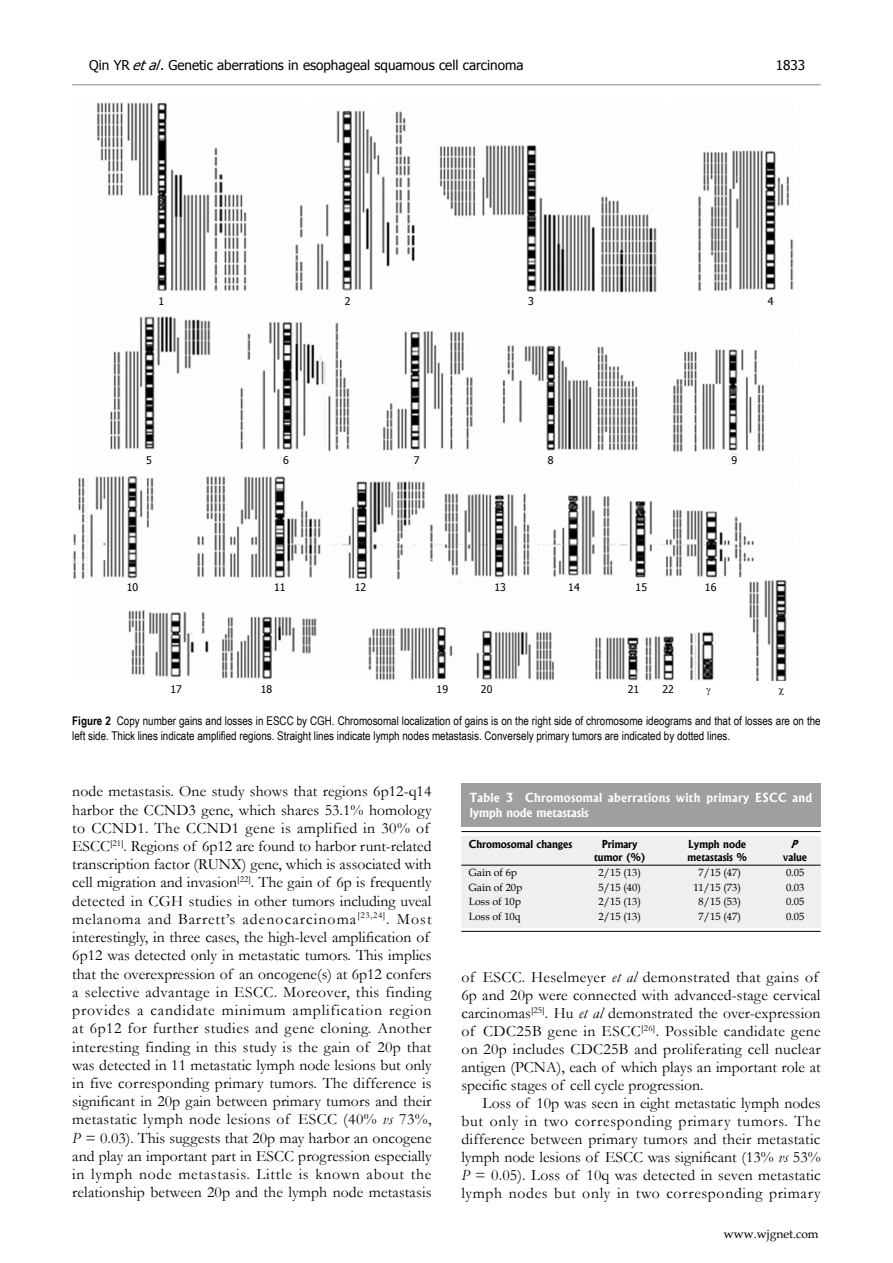
<style>
.page{position:relative;width:893px;height:1263px;background:#fff}
.page>*{position:absolute;margin:0;border:0;box-sizing:border-box;transform-origin:0 0}
.t1{font:15.75px/18.1px "Garamond";letter-spacing:.005em;color:#000}
.t2{font:13.5px "Tahoma";color:#000}
.t3{font:12px/15px "Arial Narrow";color:#000}
.t4{font:700 12px/15px "Albertus";letter-spacing:.03em;color:#fff}
.t5{font:12px "Book Antiqua";color:#000}
.t6{font:10.5px "Book Antiqua";color:#000}
.t7{font:700 10.5px/12.6px "Albertus";color:#000;text-align:center}
.t8{font:10.5px "Tahoma";color:#000}
.t9{font:italic 700 10.5px "Albertus";color:#000}
.s1{font-style:italic}
.s2{font-weight:700}
</style>
<div class="page">
<hr style="left:72px;top:85px;width:749px;height:1px;background:#898989">
<img style="left:73px;top:102px;width:721px;height:579px">
<div style="left:461px;top:783px;width:360px;height:44px;background:#9f9fa0"></div>
<div style="left:461px;top:836px;width:360px;height:91px;background:#eeefef"></div>
<hr style="left:461px;top:831px;width:360px;height:1px;background:#000">
<hr style="left:461px;top:865px;width:360px;height:1px;background:#000">
<hr style="left:461px;top:931px;width:360px;height:1px;background:#000">
<p class="t2" style="left:89px;top:56px;width:436px">Qin YR <span class="s1">etal</span>. Genetic aberrations in esophageal squamous cell carcinoma</p>
<p class="t2" style="left:776px;top:56px;width:31px">1833</p>
<p class="t8" style="left:158px;top:294px;width:7px">1</p>
<p class="t8" style="left:345px;top:294px;width:7px">2</p>
<p class="t8" style="left:528px;top:294px;width:7px">3</p>
<p class="t8" style="left:768px;top:294px;width:7px">4</p>
<p class="t8" style="left:146px;top:453px;width:7px">5</p>
<p class="t8" style="left:283px;top:453px;width:7px">6</p>
<p class="t8" style="left:414px;top:453px;width:7px">7</p>
<p class="t8" style="left:548px;top:453px;width:7px">8</p>
<p class="t8" style="left:731px;top:453px;width:7px">9</p>
<p class="t8" style="left:127px;top:581px;width:13px">10</p>
<p class="t8" style="left:274px;top:581px;width:13px">11</p>
<p class="t8" style="left:355px;top:581px;width:13px">12</p>
<p class="t8" style="left:494px;top:581px;width:13px">13</p>
<p class="t8" style="left:568px;top:581px;width:13px">14</p>
<p class="t8" style="left:636px;top:581px;width:13px">15</p>
<p class="t8" style="left:705px;top:581px;width:13px">16</p>
<p class="t8" style="left:170px;top:682px;width:13px">17</p>
<p class="t8" style="left:261px;top:682px;width:13px">18</p>
<p class="t8" style="left:437px;top:682px;width:13px">19</p>
<p class="t8" style="left:481px;top:682px;width:13px">20</p>
<p class="t8" style="left:628px;top:682px;width:13px">21</p>
<p class="t8" style="left:662px;top:682px;width:13px">22</p>
<p class="t3" style="left:72px;top:712px;width:750px"><span class="s2">Figure 2</span> Copy number gains and losses in ESCC by CGH. Chromosomal localization of gains is on the right side of chromosome ideograms and that of losses are on the left side. Thick lines indicate amplified regions. Straight lines indicate lymph nodes metastasis. Conversely primary tumors are indicated by dotted lines.</p>
<p class="t1" style="left:72px;top:782px;width:361px">node metastasis. One study shows that regions 6p12-q14 harbor the CCND3 gene, which shares 53.1% homology to CCND1. The CCND1 gene is amplified in 30% of ESCC<sup>[21]</sup>. Regions of 6p12 are found to harbor runt-related transcription factor (RUNX) gene, which is associated with cell migration and invasion<sup>[22]</sup>. The gain of 6p is frequently detected in CGH studies in other tumors including uveal melanoma and Barrett’s adenocarcinoma<sup>[23,24]</sup>. Most interestingly, in three cases, the high-level amplification of 6p12 was detected only in metastatic tumors. This implies that the overexpression of an oncogene(s) at 6p12 confers a selective advantage in ESCC. Moreover, this finding provides a candidate minimum amplification region at 6p12 for further studies and gene cloning. Another interesting finding in this study is the gain of 20p that was detected in 11 metastatic lymph node lesions but only in five corresponding primary tumors. The difference is significant in 20p gain between primary tumors and their metastatic lymph node lesions of ESCC (40% <span class="s1">vs</span> 73%, <span class="s1">P</span> = 0.03). This suggests that 20p may harbor an oncogene and play an important part in ESCC progression especially in lymph node metastasis. Little is known about the relationship between 20p and the lymph node metastasis</p>
<p class="t4" style="left:470px;top:790px;width:344px">Table 3 Chromosomal aberrations with primary ESCC and lymph node metastasis</p>
<p class="t7" style="left:469px;top:838px;width:105px">Chromosomal changes</p>
<p class="t7" style="left:594px;top:838px;width:53px">Primary tumor (%)</p>
<p class="t7" style="left:687px;top:838px;width:61px;text-align:left">Lymph node metastasis %</p>
<p class="t9" style="left:791px;top:838px;width:12px">P</p>
<p class="t7" style="left:783px;top:850px;width:25px">value</p>
<p class="t6" style="left:469px;top:865px;width:50px">Gain of 6p</p>
<p class="t6" style="left:599px;top:865px;width:44px">2/15 (13)</p>
<p class="t6" style="left:699px;top:865px;width:44px">7/15 (47)</p>
<p class="t6" style="left:786px;top:865px;width:20px">0.05</p>
<p class="t6" style="left:469px;top:880px;width:55px">Gain of 20p</p>
<p class="t6" style="left:599px;top:880px;width:44px">5/15 (40)</p>
<p class="t6" style="left:693px;top:880px;width:49px">11/15 (73)</p>
<p class="t6" style="left:786px;top:880px;width:20px">0.03</p>
<p class="t6" style="left:469px;top:895px;width:54px">Loss of 10p</p>
<p class="t6" style="left:599px;top:895px;width:44px">2/15 (13)</p>
<p class="t6" style="left:699px;top:895px;width:44px">8/15 (53)</p>
<p class="t6" style="left:786px;top:895px;width:20px">0.05</p>
<p class="t6" style="left:469px;top:909px;width:53px">Loss of 10q</p>
<p class="t6" style="left:599px;top:909px;width:44px">2/15 (13)</p>
<p class="t6" style="left:699px;top:909px;width:44px">7/15 (47)</p>
<p class="t6" style="left:786px;top:909px;width:20px">0.05</p>
<p class="t1" style="left:461px;top:968px;width:361px">of ESCC. Heselmeyer <span class="s1">et al</span> demonstrated that gains of 6p and 20p were connected with advanced-stage cervical carcinomas<sup>[25]</sup>. Hu <span class="s1">et al</span> demonstrated the over-expression of CDC25B gene in ESCC<sup>[26]</sup>. Possible candidate gene on 20p includes CDC25B and proliferating cell nuclear antigen (PCNA), each of which plays an important role at specific stages of cell cycle progression.</p>
<p class="t1" style="left:461px;top:1094px;width:361px;text-align:justify;text-indent:21px">Loss of 10p was seen in eight metastatic lymph nodes but only in two corresponding primary tumors. The difference between primary tumors and their metastatic lymph node lesions of ESCC was significant (13% <span class="s1">vs</span> 53% <span class="s1">P</span> = 0.05). Loss of 10q was detected in seven metastatic lymph nodes but only in two corresponding primary</p>
<p class="t5" style="left:724px;top:1225px;width:96px">www.wjgnet.com</p>
</div>
